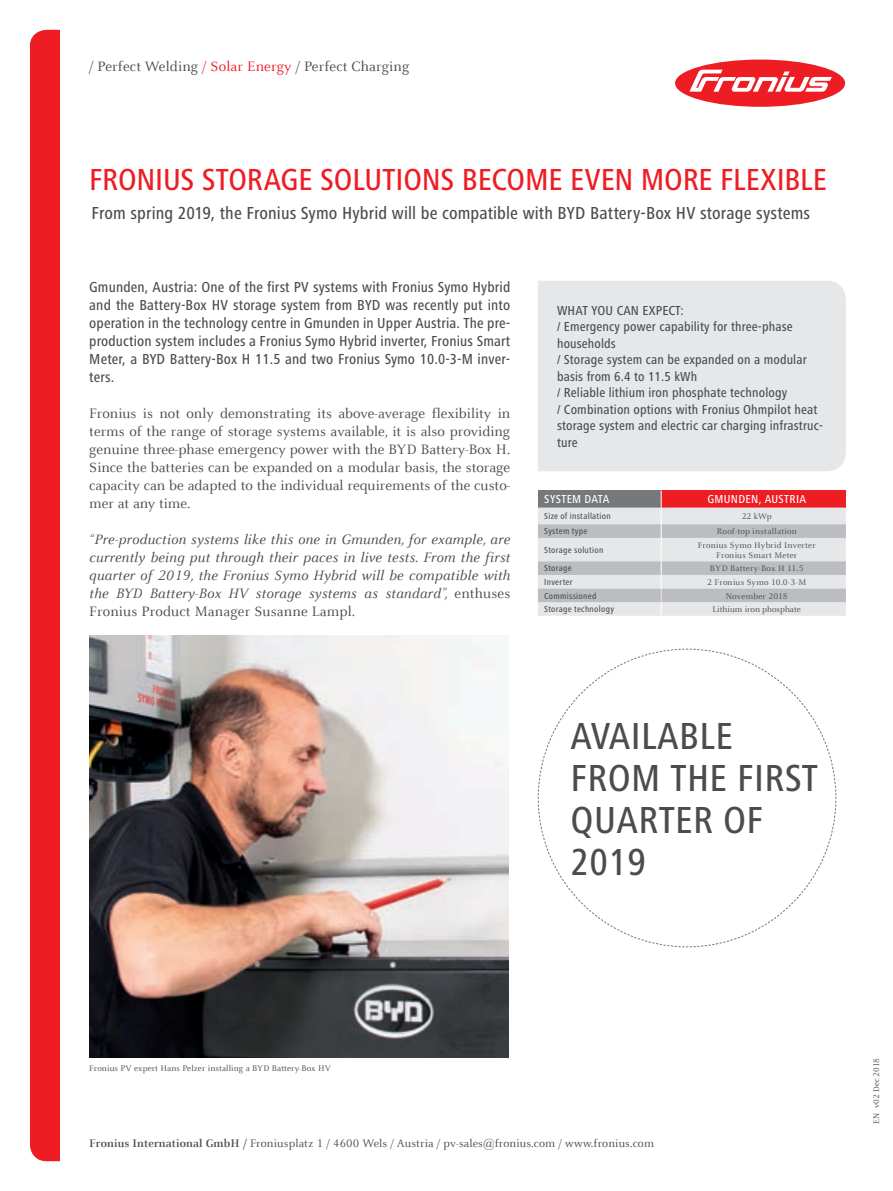
<style>
.page{position:relative;width:893px;height:1191px;background:#fff}
.page>*{position:absolute;margin:0;border:0;box-sizing:border-box;transform-origin:0 0}
.t1{font:500 condensed 39px/42px "Frutiger Next LTW1 G";letter-spacing:.01em;color:#4b4c4d}
.t2{font:500 condensed 31.5px "Frutiger Next LTW1 G";letter-spacing:-.005em;color:#ee1d23}
.t3{font:500 condensed 18px "Frutiger Next LTW1 G";letter-spacing:.005em;color:#4b4c4d}
.t4{font:15px/18px "Celeste Offc Pro";color:#4b4c4d;text-align:justify}
.t5{font:500 condensed 15px/18px "Frutiger Next LTW1 G";letter-spacing:.01em;color:#4b4c4d;text-align:justify}
.t6{font:italic 15px/18px "Celeste Offc Pro";letter-spacing:.01em;color:#4b4c4d;text-align:justify}
.t7{font:500 condensed 13.5px/16.5px "Frutiger Next LTW1 G";letter-spacing:.01em;color:#4b4c4d}
.t8{font:12px "Celeste Offc Pro";letter-spacing:.01em;color:#4b4c4d}
.t9{font:500 condensed 12px "Frutiger Next LTW1 G";color:#fff}
.t10{font:9px/10.5px "Celeste Offc Pro";letter-spacing:.01em;color:#4b4c4d;text-align:center}
.t11{font:500 condensed 9px "Frutiger Next LTW1 G";letter-spacing:.03em;color:#4b4c4d}
.s1{color:#ee1d23}
.s2{font-style:normal}
.s3{font-weight:700}
</style>
<div class="page">
<div style="left:675px;top:60px;width:170px;height:47px;background:#ee1d23;border-radius:50%"></div>
<svg style="left:689px;top:70px;width:143px;height:22px"></svg>
<div style="left:30px;top:30px;width:30px;height:1131px;background:#ee1d23"></div>
<div style="left:538px;top:281px;width:308px;height:190px;background:#e6e7e9"></div>
<img style="left:89px;top:636px;width:419px;height:421px">
<svg style="left:538px;top:490px;width:308px;height:126px;background:#d3c2c5"></svg>
<svg style="left:537px;top:648px;width:300px;height:299px"></svg>
<p class="t4" style="left:89px;top:57px;width:322px">/ Perfect Welding <span class="s1">/ Solar Energy</span> / Perfect Charging</p>
<h2 class="t2" style="left:89px;top:161px;width:739px">FRONIUS STORAGE SOLUTIONS BECOME EVEN MORE FLEXIBLE</h2>
<p class="t3" style="left:91px;top:203px;width:720px">From spring 2019, the Fronius Symo Hybrid will be compatible with BYD Battery-Box HV storage systems</p>
<p class="t5" style="left:89px;top:277px;width:423px">Gmunden, Austria: One of the first PV systems with Fronius Symo Hybrid and the Battery-Box HV storage system from BYD was recently put into operation in the technology centre in Gmunden in Upper Austria. The pre&shy;production system includes a Fronius Symo Hybrid inverter, Fronius Smart Meter, a BYD Battery-Box H 11.5 and two Fronius Symo 10.0-3-M inver&shy;ters.</p>
<p class="t4" style="left:89px;top:404px;width:422px">Fronius is not only demonstrating its above-average flexibility in terms of the range of storage systems available, it is also providing genuine three-phase emergency power with the BYD Battery-Box H.<br>Since the batteries can be expanded on a modular basis, the storage capacity can be adapted to the individual requirements of the custo&shy;mer at any time.</p>
<p class="t6" style="left:89px;top:529px;width:422px">“Pre-production systems like this one in Gmunden, for example, are currently being put through their paces in live tests. From the first quarter of 2019, the Fronius Symo Hybrid will be compatible with the BYD Battery-Box HV storage systems as standard”, <span class="s2">enthuses Fronius Product Manager Susanne Lampl.</span></p>
<p class="t7" style="left:557px;top:302px;width:268px">WHAT YOU CAN EXPECT:<br>/ Emergency power capability for three-phase households<br>/ Storage system can be expanded on a modular basis from 6.4 to 11.5 kWh<br>/ Reliable lithium iron phosphate technology<br>/ Combination options with Fronius Ohmpilot heat storage system and electric car charging infrastruc&shy;ture</p>
<p class="t9" style="left:544px;top:492px;width:13px">System</p>
<p class="t9" style="left:584px;top:492px;width:7px">data</p>
<p class="t9" style="left:707px;top:492px;width:16px">Gmunden</p>
<p class="t9" style="left:759px;top:492px;width:20px">, Austria</p>
<p class="t11" style="left:544px;top:511px;width:68px">Size of installation</p>
<p class="t10" style="left:742px;top:511px;width:32px">22 kWp</p>
<p class="t11" style="left:544px;top:526px;width:45px">System type</p>
<p class="t10" style="left:717px;top:526px;width:82px">Roof-top installation</p>
<p class="t11" style="left:544px;top:544px;width:61px">Storage solution</p>
<p class="t10" style="left:698px;top:539px;width:120px">Fronius Symo Hybrid Inverter<br>Fronius Smart Meter</p>
<p class="t11" style="left:544px;top:563px;width:29px">Storage</p>
<p class="t10" style="left:710px;top:563px;width:95px">BYD Battery-Box H 11.5</p>
<p class="t11" style="left:544px;top:577px;width:30px">Inverter</p>
<p class="t10" style="left:707px;top:577px;width:100px">2 Fronius Symo 10.0-3-M</p>
<p class="t11" style="left:544px;top:590px;width:54px">Commissioned</p>
<p class="t10" style="left:726px;top:590px;width:63px">November 2018</p>
<p class="t11" style="left:544px;top:604px;width:71px">Storage technology</p>
<p class="t10" style="left:712px;top:604px;width:90px">Lithium iron phosphate</p>
<h1 class="t1" style="left:571px;top:715px;width:249px">AVAILABLE<br>FROM THE FIRST<br>QUARTER OF<br>2019</h1>
<p class="t10" style="left:89px;top:1062px;width:243px">Fronius PV expert Hans Pelzer installing a BYD Battery-Box HV</p>
<p class="t8" style="left:89px;top:1135px;width:566px"><span class="s3">Fronius International GmbH /</span> Froniusplatz 1 / 4600 Wels / Austria / pv-sales@fronius.com / www.fronius.com</p>
<p class="t10" style="left:871px;top:1123px;width:67px;rotate:-90deg">EN v02 Dec 2018</p>
</div>
